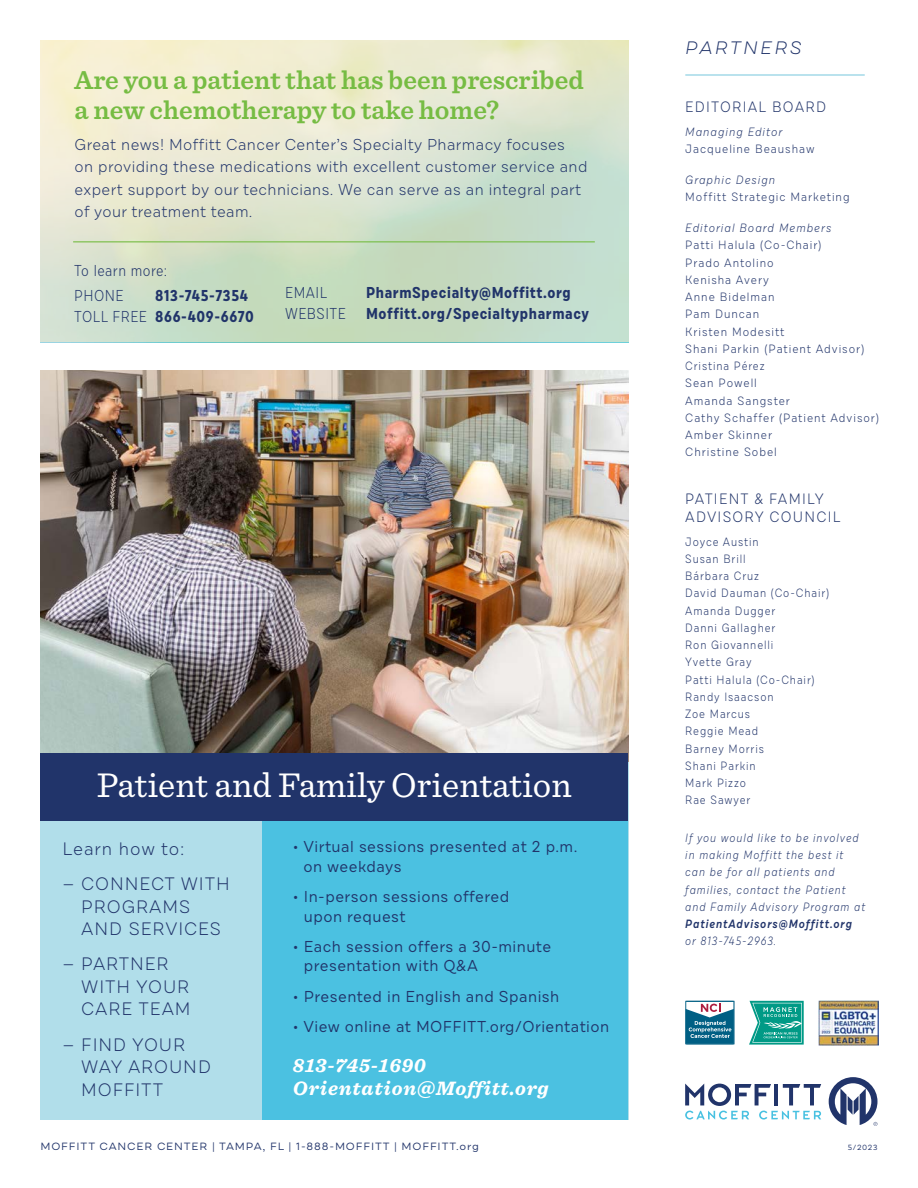
<style>
.page{position:relative;width:918px;height:1188px;background:#fff}
.page>*{position:absolute;margin:0;border:0;box-sizing:border-box;transform-origin:0 0}
.t1{font:36px "Sentinel";color:#fff}
.t2{font:600 27px/30px "Sentinel";color:#76bc43}
.t3{font:italic 700 20.25px/22.5px "Sentinel";letter-spacing:.04em;color:#fff}
.t4{font:300 18px/22.5px "Draft C";letter-spacing:.05em;color:#21346a}
.t5{font:italic 300 18px "Draft A";letter-spacing:.13em;color:#21346a}
.t6{font:15.75px/19.5px "Draft C";letter-spacing:.03em;color:#21346a}
.t7{font:300 15.75px/22.5px "Draft C";letter-spacing:.025em;color:#21346a}
.t8{font:700 15.75px/21px "Draft E";letter-spacing:.04em;color:#21346a}
.t9{font:300 15.75px/25.3px "Draft E";letter-spacing:.03em;color:#21346a}
.t10{font:300 15px/17.2px "Draft D";letter-spacing:.08em;color:#21346a}
.t11{font:300 12px/17.2px "Draft D";letter-spacing:.08em;color:#21346a}
.t12{font:300 12px/17.2px "Draft D";letter-spacing:.08em;color:#21346a;scale:.95 1}
.t13{font:italic 300 12px/17.2px "Draft D";letter-spacing:.08em;color:#21346a;scale:.95 1}
.t14{font:italic 300 12px "Draft D";letter-spacing:.08em;color:#21346a}
.t15{font:italic 600 12px "Draft D";letter-spacing:.08em;color:#21346a;scale:.95 1}
.t16{font:10.5px "Draft A";letter-spacing:.08em;color:#21346a}
.t17{font:7.5px "Draft A";color:#21346a}
.s1{font-weight:300}
</style>
<div class="page">
<div style="left:40px;top:761px;width:588px;height:359px;background:#b1deea"></div>
<div style="left:262px;top:818px;width:366px;height:302px;background:#4bc1e1"></div>
<img style="left:40px;top:370px;width:588px;height:384px">
<div style="left:40px;top:754px;width:588px;height:67px;background:#21346a"></div>
<svg style="left:685px;top:1001px;width:50px;height:43px"></svg>
<svg style="left:749px;top:1001px;width:55px;height:44px;background:#3db2a3"></svg>
<img style="left:818px;top:1000px;width:60px;height:45px">
<svg style="left:685px;top:1084px;width:136px;height:36px"></svg>
<svg style="left:829px;top:1077px;width:48px;height:49px"></svg>
<hr style="left:685px;top:74px;width:180px;height:2px;background:#a3d9e8">
<svg style="left:40px;top:40px;width:588px;height:302px;background:#dae3cc"></svg>
<hr style="left:73px;top:241px;width:522px;height:1px;background:#76bc43">
<h2 class="t2" style="left:75px;top:63px;width:511px">Are you a patient that has been prescribed a new chemotherapy to take home?</h2>
<h3 class="t7" style="left:75px;top:135px;width:514px">Great news! Moffitt Cancer Center’s Specialty Pharmacy focuses on providing these medications with excellent customer service and expert support by our technicians. We can serve as an integral part of your treatment team.</h3>
<h3 class="t9" style="left:74px;top:259px;width:95px">To learn more:<br>PHONE</h3>
<h3 class="t8" style="left:74px;top:287px;width:181px;text-indent:81px">813-745-7354<br><span class="s1">TOLL FREE</span> 866-409-6670</h3>
<h3 class="t9" style="left:285px;top:281px;width:44px">EMAIL</h3>
<h3 class="t8" style="left:366px;top:283px;width:206px">PharmSpecialty@Moffitt.org</h3>
<h3 class="t9" style="left:285px;top:302px;width:62px">WEBSITE</h3>
<h3 class="t8" style="left:366px;top:304px;width:225px">Moffitt.org/Specialtypharmacy</h3>
<h1 class="t1" style="left:97px;top:758px;width:477px">Patient and Family Orientation</h1>
<h3 class="t4" style="left:63px;top:839px;width:123px">Learn how to:</h3>
<h3 class="t4" style="left:81px;top:874px;width:150px;text-indent:-19px">— CONNECT WITH<br>PROGRAMS<br>AND SERVICES</h3>
<h3 class="t4" style="left:81px;top:955px;width:111px;text-indent:-19px">— PARTNER<br>WITH YOUR<br>CARE TEAM</h3>
<h3 class="t4" style="left:81px;top:1035px;width:131px;text-indent:-19px">— FIND YOUR<br>WAY AROUND<br>MOFFITT</h3>
<h3 class="t6" style="left:303px;top:839px;width:276px;text-indent:-10px">• Virtual sessions presented at 2 p.m. on weekdays</h3>
<h3 class="t6" style="left:304px;top:888px;width:207px;text-indent:-11px">• In-person sessions offered upon request</h3>
<h3 class="t6" style="left:304px;top:938px;width:249px;text-indent:-11px">• Each session offers a 30-minute presentation with Q&amp;A</h3>
<h3 class="t6" style="left:293px;top:988px;width:268px">• Presented in English and Spanish</h3>
<h3 class="t6" style="left:293px;top:1018px;width:318px">• View online at MOFFITT.org/Orientation</h3>
<h3 class="t3" style="left:293px;top:1053px;width:257px">813-745-1690<br>Orientation@Moffitt.org</h3>
<h3 class="t5" style="left:685px;top:36px;width:118px">PARTNERS</h3>
<p class="t10" style="left:685px;top:100px;width:142px">EDITORIAL BOARD</p>
<p class="t14" style="left:685px;top:125px;width:99px">Managing Editor</p>
<p class="t11" style="left:685px;top:142px;width:131px">Jacqueline Beaushaw</p>
<p class="t14" style="left:685px;top:173px;width:91px">Graphic Design</p>
<p class="t11" style="left:685px;top:190px;width:166px">Moffitt Strategic Marketing</p>
<p class="t14" style="left:685px;top:221px;width:148px">Editorial Board Members</p>
<p class="t11" style="left:685px;top:238px;width:195px">Patti Halula (Co-Chair)<br>Prado Antolino<br>Kenisha Avery<br>Anne Bidelman<br>Pam Duncan<br>Kristen Modesitt<br>Shani Parkin (Patient Advisor)<br>Cristina Pérez<br>Sean Powell<br>Amanda Sangster<br>Cathy Schaffer (Patient Advisor)<br>Amber Skinner<br>Christine Sobel</p>
<p class="t10" style="left:685px;top:492px;width:157px">PATIENT &amp; FAMILY<br>ADVISORY COUNCIL</p>
<p class="t12" style="left:685px;top:534px;width:153px">Joyce Austin<br>Susan Brill<br>Bárbara Cruz<br>David Dauman (Co-Chair)<br>Amanda Dugger<br>Danni Gallagher<br>Ron Giovannelli<br>Yvette Gray<br>Patti Halula (Co-Chair)<br>Randy Isaacson<br>Zoe Marcus<br>Reggie Mead<br>Barney Morris<br>Shani Parkin<br>Mark Pizzo<br>Rae Sawyer</p>
<p class="t13" style="left:685px;top:830px;width:191px">If you would like to be involved in making Moffitt the best it can be for all patients and families, contact the Patient and Family Advisory Program at</p>
<p class="t15" style="left:685px;top:916px;width:177px">PatientAdvisors@Moffitt.org</p>
<p class="t13" style="left:685px;top:934px;width:97px">or 813-745-2963.</p>
<p class="t16" style="left:40px;top:1140px;width:440px">MOFFITT CANCER CENTER | TAMPA, FL | 1-888-MOFFITT | MOFFITT.org</p>
<p class="t17" style="left:848px;top:1142px;width:31px">5/2023</p>
</div>
